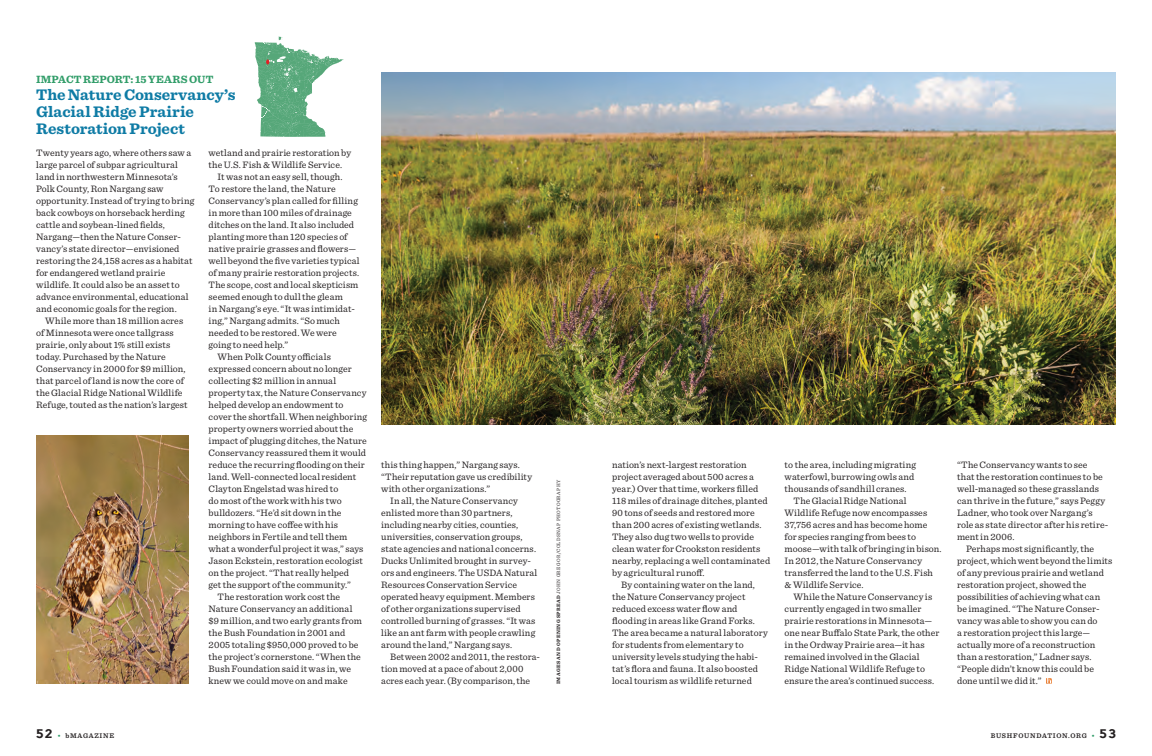
<style>
.page{position:relative;width:1152px;height:756px;background:#fff}
.page>*{position:absolute;margin:0;border:0;box-sizing:border-box;transform-origin:0 0}
.t1{font:700 16px/17px "Sentinel";color:#0e7ba5}
.t2{font:700 11px "Sentinel";letter-spacing:.01em;color:#319d69}
.t3{font:9.8px/12px "Sentinel";letter-spacing:.01em;color:#231f20}
.t4{font:600 7px "Sentinel";letter-spacing:.1em;color:#231f20}
.t5{font:5px "Sentinel";letter-spacing:.075em;color:#231f20}
.s1{font-weight:700}
.s2{font-family:"Anomoly";font-weight:700;font-size:13px}
.s3{color:#319d69}
</style>
<div class="page">
<svg style="left:1046px;top:678px;width:6px;height:6px"></svg>
<img style="left:381px;top:72px;width:735px;height:352px">
<img style="left:36px;top:435px;width:153px;height:249px">
<svg style="left:255px;top:36px;width:89px;height:101px"></svg>
<p class="t2" style="left:36px;top:70px;width:179px">IMPACT REPORT: 15 YEARS OUT</p>
<p class="t1" style="left:36px;top:85px;width:201px">The Nature Conservancy’s<br>Glacial Ridge Prairie<br>Restoration Project</p>
<p class="t3" style="left:36px;top:146px;width:160px">Twenty years ago, where others saw a large parcel of subpar agricultural land in northwestern Minnesota’s Polk County, Ron Nargang saw opportunity. Instead of trying to bring back cowboys on horseback herding cattle and soybean-lined fields, Nargang—then the Nature Conser&shy;vancy’s state director—envisioned restoring the 24,158 acres as a habitat for endangered wetland prairie wildlife. It could also be an asset to advance environmental, educational and economic goals for the region.</p>
<p class="t3" style="left:36px;top:314px;width:153px;text-indent:9px">While more than 18 million acres of Minnesota were once tallgrass prairie, only about 1% still exists today. Purchased by the Nature Conservancy in 2000 for $9 million, that parcel of land is now the core of the Glacial Ridge National Wildlife Refuge, touted as the nation’s largest</p>
<p class="t3" style="left:209px;top:146px;width:144px">wetland and prairie restoration by the U.S. Fish &amp; Wildlife Service.</p>
<p class="t3" style="left:209px;top:170px;width:152px;text-indent:9px">It was not an easy sell, though.<br>To restore the land, the Nature Conservancy’s plan called for filling in more than 100 miles of drainage ditches on the land. It also included planting more than 120 species of native prairie grasses and flowers— well beyond the five varieties typical of many prairie restoration projects.<br>The scope, cost and local skepticism seemed enough to dull the gleam<br>in Nargang’s eye. “It was intimidat&shy;ing,” Nargang admits. “So much needed to be restored. We were going to need help.”</p>
<p class="t3" style="left:209px;top:350px;width:160px;text-indent:9px">When Polk County officials expressed concern about no longer collecting $2 million in annual property tax, the Nature Conservancy helped develop an endowment to cover the shortfall. When neighboring property owners worried about the impact of plugging ditches, the Nature Conservancy reassured them it would reduce the recurring flooding on their land. Well-connected local resident Clayton Engelstad was hired to<br>do most of the work with his two bulldozers. “He’d sit down in the morning to have coffee with his neighbors in Fertile and tell them what a wonderful project it was,” says Jason Eckstein, restoration ecologist on the project. “That really helped<br>get the support of the community.”</p>
<p class="t3" style="left:209px;top:590px;width:155px;text-indent:9px">The restoration work cost the Nature Conservancy an additional $9 million, and two early grants from the Bush Foundation in 2001 and 2005 totaling $950,000 proved to be the project’s cornerstone. “When the Bush Foundation said it was in, we knew we could move on and make</p>
<p class="t3" style="left:381px;top:458px;width:152px">this thing happen,” Nargang says. “Their reputation gave us credibility with other organizations.”</p>
<p class="t3" style="left:381px;top:494px;width:158px;text-indent:9px">In all, the Nature Conservancy enlisted more than 30 partners, including nearby cities, counties, universities, conservation groups, state agencies and national concerns.<br>Ducks Unlimited brought in survey&shy;ors and engineers. The USDA Natural Resources Conservation Service operated heavy equipment. Members of other organizations supervised controlled burning of grasses. “It was like an ant farm with people crawling around the land,” Nargang says.</p>
<p class="t3" style="left:381px;top:650px;width:160px;text-indent:9px">Between 2002 and 2011, the restora&shy;tion moved at a pace of about 2,000 acres each year. (By comparison, the</p>
<p class="t5" style="left:555px;top:684px;width:206px;rotate:-90deg"><span class="s1">IMAGES AND OPENING SPREAD</span> JOHN GREGOR/COLDSNAP PHOTOGRAPHY</p>
<p class="t3" style="left:612px;top:458px;width:160px">nation’s next-largest restoration project averaged about 500 acres a year.) Over that time, workers filled 118 miles of drainage ditches, planted 90 tons of seeds and restored more than 200 acres of existing wetlands.<br>They also dug two wells to provide clean water for Crookston residents nearby, replacing a well contaminated by agricultural runoff.</p>
<p class="t3" style="left:612px;top:578px;width:157px;text-indent:9px">By containing water on the land, the Nature Conservancy project reduced excess water flow and flooding in areas like Grand Forks.<br>The area became a natural laboratory for students from elementary to university levels studying the habi&shy;tat’s flora and fauna. It also boosted local tourism as wildlife returned</p>
<p class="t3" style="left:785px;top:458px;width:133px">to the area, including migrating waterfowl, burrowing owls and thousands of sandhill cranes.</p>
<p class="t3" style="left:785px;top:494px;width:159px;text-indent:9px">The Glacial Ridge National<br>Wildlife Refuge now encompasses<br>37,756 acres and has become home for species ranging from bees to moose—with talk of bringing in bison.<br>In 2012, the Nature Conservancy transferred the land to the U.S. Fish &amp; Wildlife Service.</p>
<p class="t3" style="left:785px;top:590px;width:156px;text-indent:9px">While the Nature Conservancy is currently engaged in two smaller prairie restorations in Minnesota— one near Buffalo State Park, the other in the Ordway Prairie area—it has remained involved in the Glacial Ridge National Wildlife Refuge to ensure the area’s continued success.</p>
<p class="t3" style="left:957px;top:458px;width:153px">“The Conservancy wants to see<br>that the restoration continues to be well-managed so these grasslands can thrive in the future,” says Peggy<br>Ladner, who took over Nargang’s role as state director after his retire&shy;ment in 2006.</p>
<p class="t3" style="left:957px;top:542px;width:157px;text-indent:9px">Perhaps most significantly, the project, which went beyond the limits of any previous prairie and wetland restoration project, showed the possibilities of achieving what can be imagined. “The Nature Conser&shy;vancy was able to show you can do<br>a restoration project this large— actually more of a reconstruction than a restoration,” Ladner says. “People didn’t know this could be</p>
<p class="t3" style="left:957px;top:674px;width:86px">done until we did it.”</p>
<p class="t4" style="left:36px;top:730px;width:80px"><span class="s2">52</span> <span class="s3">•</span> bMAGAZINE</p>
<p class="t4" style="left:991px;top:730px;width:127px">BUSHFOUNDATION.ORG <span class="s3">•</span> <span class="s2">53</span></p>
</div>
